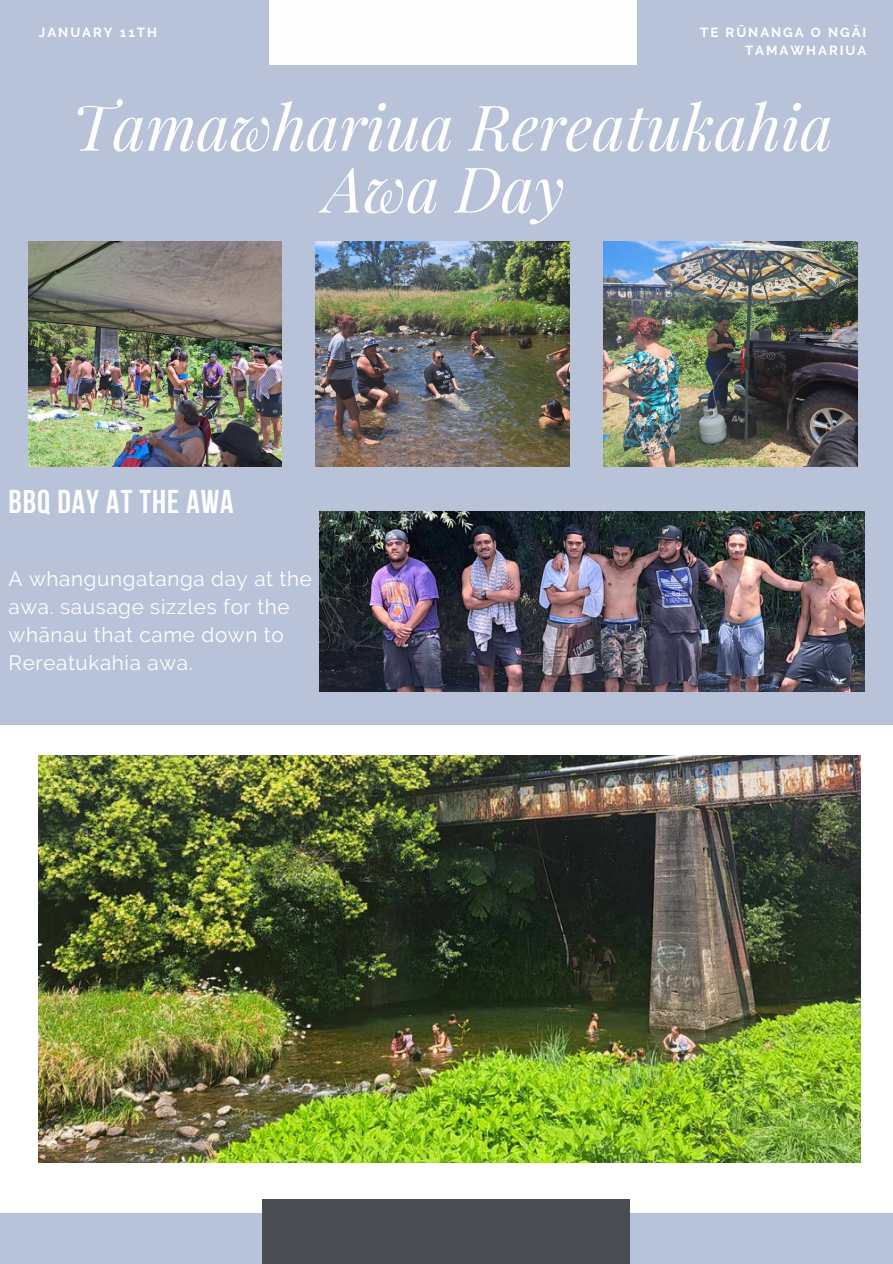
<style>
.page{position:relative;width:893px;height:1264px;background:#fff}
.page>*{position:absolute;margin:0;border:0;box-sizing:border-box;transform-origin:0 0}
.t1{font:italic 62.85px/61.8px "Playfair Display";color:#fff;text-align:center}
.t2{font:700 32.85px "Bebas Neue";letter-spacing:.03em;color:#fff}
.t3{font:20.7px/28.2px "Raleway";letter-spacing:.03em;color:#fff}
.t4{font:700 13.2px/18px "Raleway";letter-spacing:.15em;color:#fff;text-align:right}
</style>
<div class="page">
<div style="left:0;top:0;width:892px;height:1263px;background:#b8c2d8"></div>
<div style="left:269px;top:0;width:367px;height:64px;background:#fefefe"></div>
<div style="left:0;top:725px;width:892px;height:487px;background:#fff"></div>
<img style="left:39px;top:755px;width:821px;height:407px">
<div style="left:262px;top:1199px;width:367px;height:64px;background:#4a4e53"></div>
<img style="left:29px;top:241px;width:253px;height:225px">
<img style="left:315px;top:241px;width:255px;height:225px">
<img style="left:603px;top:241px;width:254px;height:225px">
<img style="left:320px;top:511px;width:544px;height:180px">
<p class="t4" style="left:39px;top:24px;width:119px">JANUARY 11TH</p>
<p class="t4" style="left:700px;top:24px;width:167px">TE RŪNANGA O NGĀI<br>TAMAWHARIUA</p>
<h1 class="t1" style="left:72px;top:94px;width:763px">Tamawhariua Rereatukahia<br>Awa Day</h1>
<h2 class="t2" style="left:9px;top:488px;width:226px">BBQ DAY AT THE AWA</h2>
<h3 class="t3" style="left:9px;top:564px;width:305px">A whangungatanga day at the awa. sausage sizzles for the whānau that came down to<br>Rereatukahia awa.</h3>
</div>
